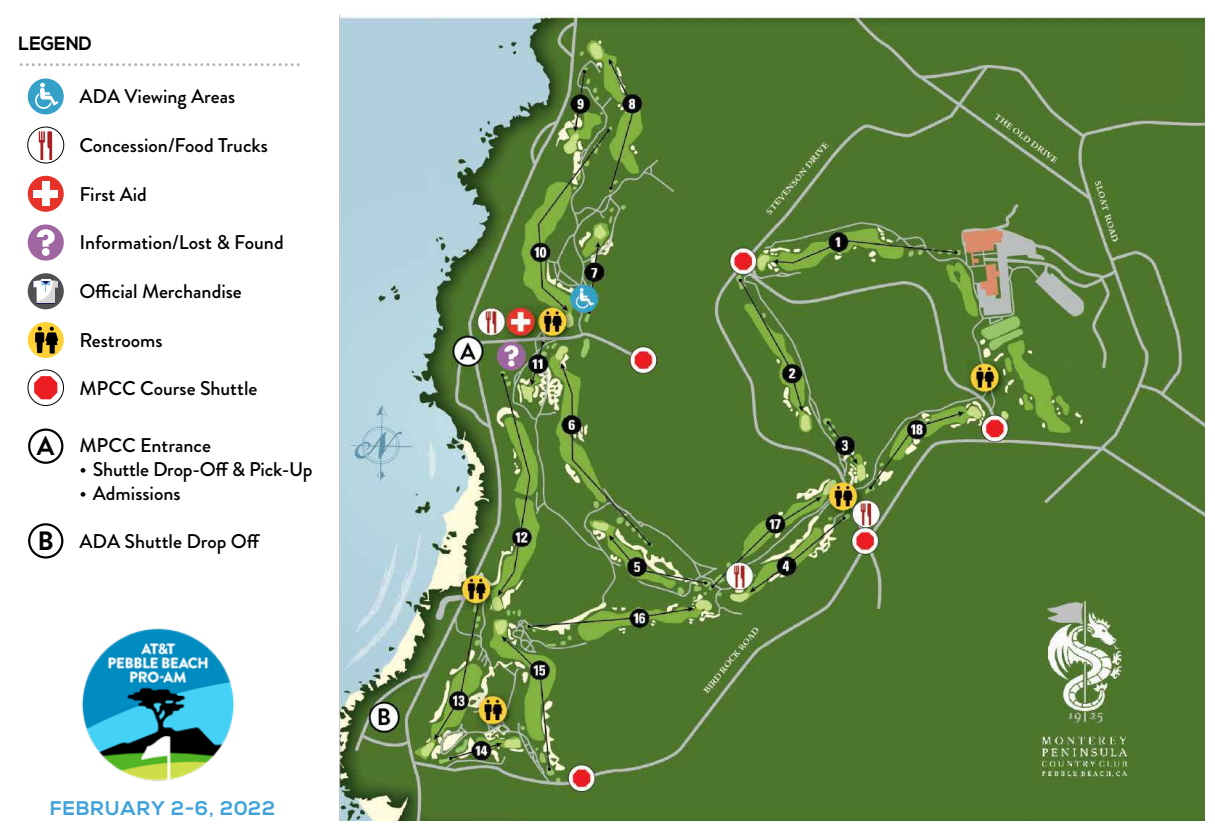
<style>
.page{position:relative;width:1215px;height:837px;background:#fff}
.page>*{position:absolute;margin:0;border:0;box-sizing:border-box;transform-origin:0 0}
.t1{font:500 19.8px "Brandon Grotesque";color:#000}
.t2{font:700 19.8px "Nexa";letter-spacing:.05em;color:#3fa2db}
.t3{font:700 19.35px "Nexa";color:#000;scale:.95 1}
.s1{font-weight:700;font-size:26.55px}
</style>
<div class="page">
<img style="left:339px;top:14px;width:865px;height:807px">
<div style="left:27px;top:127px;width:37px;height:36px;border:1px solid #000101;border-radius:50%"></div>
<svg style="left:39px;top:131px;width:14px;height:29px"></svg>
<div style="left:28px;top:176px;width:36px;height:36px;background:#e7322a;border-radius:50%"></div>
<div style="left:42px;top:181px;width:7px;height:25px;background:#fff"></div>
<div style="left:33px;top:190px;width:25px;height:7px;background:#fff"></div>
<div style="left:28px;top:322px;width:36px;height:36px;background:#ffd134;border-radius:50%"></div>
<svg style="left:35px;top:327px;width:23px;height:27px"></svg>
<div style="left:28px;top:273px;width:36px;height:36px;background:#515151;border-radius:50%"></div>
<svg style="left:33px;top:279px;width:26px;height:25px"></svg>
<div style="left:28px;top:224px;width:36px;height:37px;background:#9f66a1;border-radius:50%"></div>
<svg style="left:37px;top:229px;width:18px;height:27px"></svg>
<div style="left:1120px;top:42px;width:62px;height:61px;background:#4e762b"></div>
<div style="left:28px;top:78px;width:36px;height:36px;background:#35a1c9;border-radius:50%"></div>
<svg style="left:35px;top:83px;width:23px;height:26px"></svg>
<svg style="left:21px;top:63px;width:278px;height:3px"></svg>
<div style="left:28px;top:523px;width:35px;height:36px;border:2px solid #000;border-radius:50%"></div>
<div style="left:28px;top:429px;width:35px;height:35px;border:2px solid #000;border-radius:50%"></div>
<svg style="left:28px;top:370px;width:36px;height:36px"></svg>
<div style="left:28px;top:370px;width:36px;height:36px;border:1px solid #000;border-radius:50%"></div>
<svg style="left:34px;top:376px;width:23px;height:23px"></svg>
<img style="left:81px;top:628px;width:154px;height:153px">
<p class="t3" style="left:19px;top:32px;width:79px">LEGEND</p>
<p class="t1" style="left:79px;top:83px;width:157px">ADA Viewing Areas</p>
<p class="t1" style="left:79px;top:131px;width:190px">Concession/Food Trucks</p>
<p class="t1" style="left:79px;top:180px;width:69px">First Aid</p>
<p class="t1" style="left:79px;top:229px;width:206px">Information/Lost &amp; Found</p>
<p class="t1" style="left:79px;top:278px;width:164px">Official Merchandise</p>
<p class="t1" style="left:79px;top:326px;width:85px">Restrooms</p>
<p class="t1" style="left:79px;top:374px;width:180px">MPCC Course Shuttle</p>
<p class="t1" style="left:37px;top:432px;width:176px"><span class="s1">A</span> MPCC Entrance</p>
<p class="t1" style="left:79px;top:456px;width:235px">• Shuttle Drop-Off &amp; Pick-Up</p>
<p class="t1" style="left:79px;top:480px;width:103px">• Admissions</p>
<p class="t1" style="left:38px;top:527px;width:224px"><span class="s1">B</span> ADA Shuttle Drop Off</p>
<p class="t2" style="left:50px;top:796px;width:227px">FEBRUARY 2-6, 2022</p>
</div>
